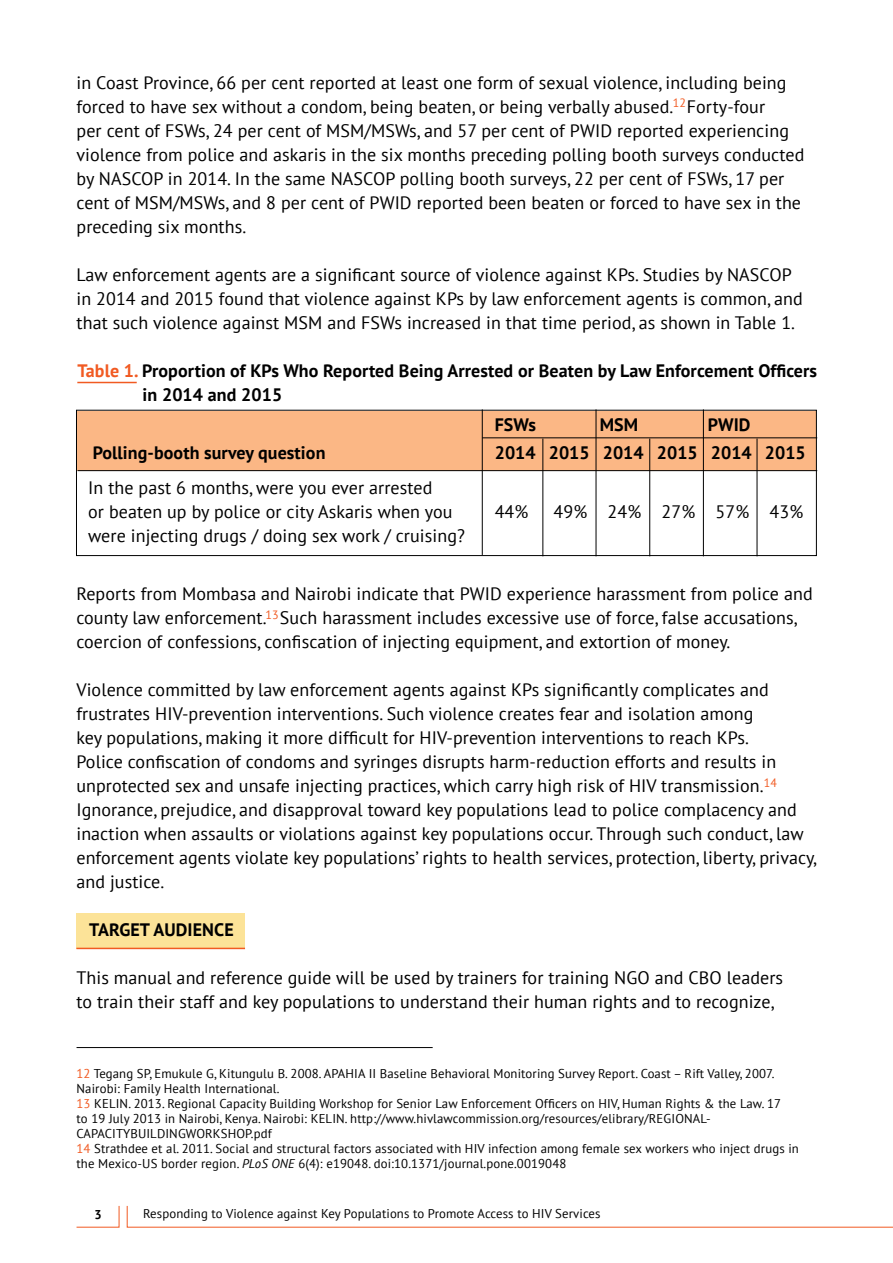
<style>
.page{position:relative;width:893px;height:1263px;background:#fff}
.page>*{position:absolute;margin:0;border:0;box-sizing:border-box;transform-origin:0 0}
.t1{font:18px/24px "PT Sans";letter-spacing:.005em;color:#000}
.t2{font:700 18px/24px "PT Sans";letter-spacing:.005em;color:#000}
.t3{font:12.75px/15px "PT Sans";letter-spacing:.01em;color:#000}
.t4{font:700 12.75px "PT Sans";color:#000}
.t5{font:12px "PT Sans";color:#f15a22}
.s1{color:#f15a22}
.s2{font-style:italic}
</style>
<div class="page">
<svg style="left:76px;top:1206px;width:44px;height:22px"></svg>
<svg style="left:126px;top:1205px;width:767px;height:23px"></svg>
<div style="left:76px;top:913px;width:169px;height:35px;background:#fce398"></div>
<hr style="left:76px;top:948px;width:169px;height:1px;background:#f15a22">
<hr style="left:77px;top:1047px;width:356px;height:1px;background:#000">
<div style="left:77px;top:411px;width:739px;height:59px;background:#fbb785"></div>
<hr style="left:77px;top:382px;width:60px;height:1px;background:#f15a22">
<div style="left:76px;top:410px;width:741px;height:146px;border:1px solid #000"></div>
<hr style="left:78px;top:470px;width:739px;height:1px;background:#000">
<hr style="left:482px;top:409px;width:1px;height:146px;background:#000">
<hr style="left:542px;top:439px;width:1px;height:117px;background:#000">
<hr style="left:649px;top:439px;width:1px;height:117px;background:#000">
<hr style="left:757px;top:439px;width:1px;height:117px;background:#000">
<hr style="left:596px;top:409px;width:1px;height:147px;background:#000">
<hr style="left:703px;top:409px;width:1px;height:147px;background:#000">
<hr style="left:482px;top:437px;width:335px;height:1px;background:#000">
<p class="t1" style="left:77px;top:70px;width:729px">in Coast Province, 66 per cent reported at least one form of sexual violence, including being forced to have sex without a condom, being beaten, or being verbally abused. Forty-four<br>per cent of FSWs, 24 per cent of MSM/MSWs, and 57 per cent of PWID reported experiencing violence from police and askaris in the six months preceding polling booth surveys conducted by NASCOP in 2014. In the same NASCOP polling booth surveys, 22 per cent of FSWs, 17 per cent of MSM/MSWs, and 8 per cent of PWID reported been beaten or forced to have sex in the preceding six months.</p>
<p class="t1" style="left:77px;top:262px;width:728px">Law enforcement agents are a significant source of violence against KPs. Studies by NASCOP in 2014 and 2015 found that violence against KPs by law enforcement agents is common, and that such violence against MSM and FSWs increased in that time period, as shown in Table 1.</p>
<p class="t5" style="left:673px;top:95px;width:15px">12</p>
<p class="t2" style="left:143px;top:358px;width:676px;text-indent:-65px"><span class="s1">Table 1.</span> Proportion of KPs Who Reported Being Arrested or Beaten by Law Enforcement Officers in 2014 and 2015</p>
<p class="t2" style="left:93px;top:440px;width:234px">Polling-booth survey question</p>
<p class="t1" style="left:88px;top:475px;width:378px">In the past 6 months, were you ever arrested<br>or beaten up by police or city Askaris when you were injecting drugs / doing sex work / cruising?</p>
<p class="t2" style="left:495px;top:412px;width:43px">FSWs</p>
<p class="t2" style="left:600px;top:412px;width:40px">MSM</p>
<p class="t2" style="left:708px;top:412px;width:44px">PWID</p>
<p class="t2" style="left:495px;top:440px;width:313px">2014 2015 2014 2015 2014 2015</p>
<p class="t1" style="left:495px;top:499px;width:35px">44%</p>
<p class="t1" style="left:554px;top:499px;width:251px">49% 24% 27% 57% 43%</p>
<p class="t1" style="left:76px;top:582px;width:738px">Reports from Mombasa and Nairobi indicate that PWID experience harassment from police and county law enforcement. Such harassment includes excessive use of force, false accusations, coercion of confessions, confiscation of injecting equipment, and extortion of money.</p>
<p class="t1" style="left:76px;top:678px;width:742px">Violence committed by law enforcement agents against KPs significantly complicates and frustrates HIV-prevention interventions. Such violence creates fear and isolation among<br>key populations, making it more difficult for HIV-prevention interventions to reach KPs.<br>Police confiscation of condoms and syringes disrupts harm-reduction efforts and results in unprotected sex and unsafe injecting practices, which carry high risk of HIV transmission.<br>Ignorance, prejudice, and disapproval toward key populations lead to police complacency and inaction when assaults or violations against key populations occur. Through such conduct, law enforcement agents violate key populations’ rights to health services, protection, liberty, privacy, and justice.</p>
<p class="t2" style="left:89px;top:918px;width:146px">TARGET AUDIENCE</p>
<p class="t1" style="left:76px;top:966px;width:708px">This manual and reference guide will be used by trainers for training NGO and CBO leaders to train their staff and key populations to understand their human rights and to recognize,</p>
<p class="t5" style="left:265px;top:607px;width:15px">13</p>
<p class="t5" style="left:764px;top:775px;width:15px">14</p>
<p class="t3" style="left:77px;top:1066px;width:724px"><span class="s1">12</span> Tegang SP, Emukule G, Kitungulu B. 2008. APAHIA II Baseline Behavioral Monitoring Survey Report. Coast – Rift Valley, 2007.<br>Nairobi: Family Health International.<br><span class="s1">13</span> KELIN. 2013. Regional Capacity Building Workshop for Senior Law Enforcement Officers on HIV, Human Rights &amp; the Law. 17<br>to 19 July 2013 in Nairobi, Kenya. Nairobi: KELIN. http://www.hivlawcommission.org/resources/elibrary/REGIONAL-CAPACITYBUILDINGWORKSHOP.pdf<br><span class="s1">14</span> Strathdee et al. 2011. Social and structural factors associated with HIV infection among female sex workers who inject drugs in the Mexico-US border region. <span class="s2">PLoS ONE</span> 6(4): e19048. doi:10.1371/journal.pone.0019048</p>
<p class="t4" style="left:94px;top:1206px;width:9px">3</p>
<p class="t3" style="left:143px;top:1206px;width:459px">Responding to Violence against Key Populations to Promote Access to HIV Services</p>
</div>
